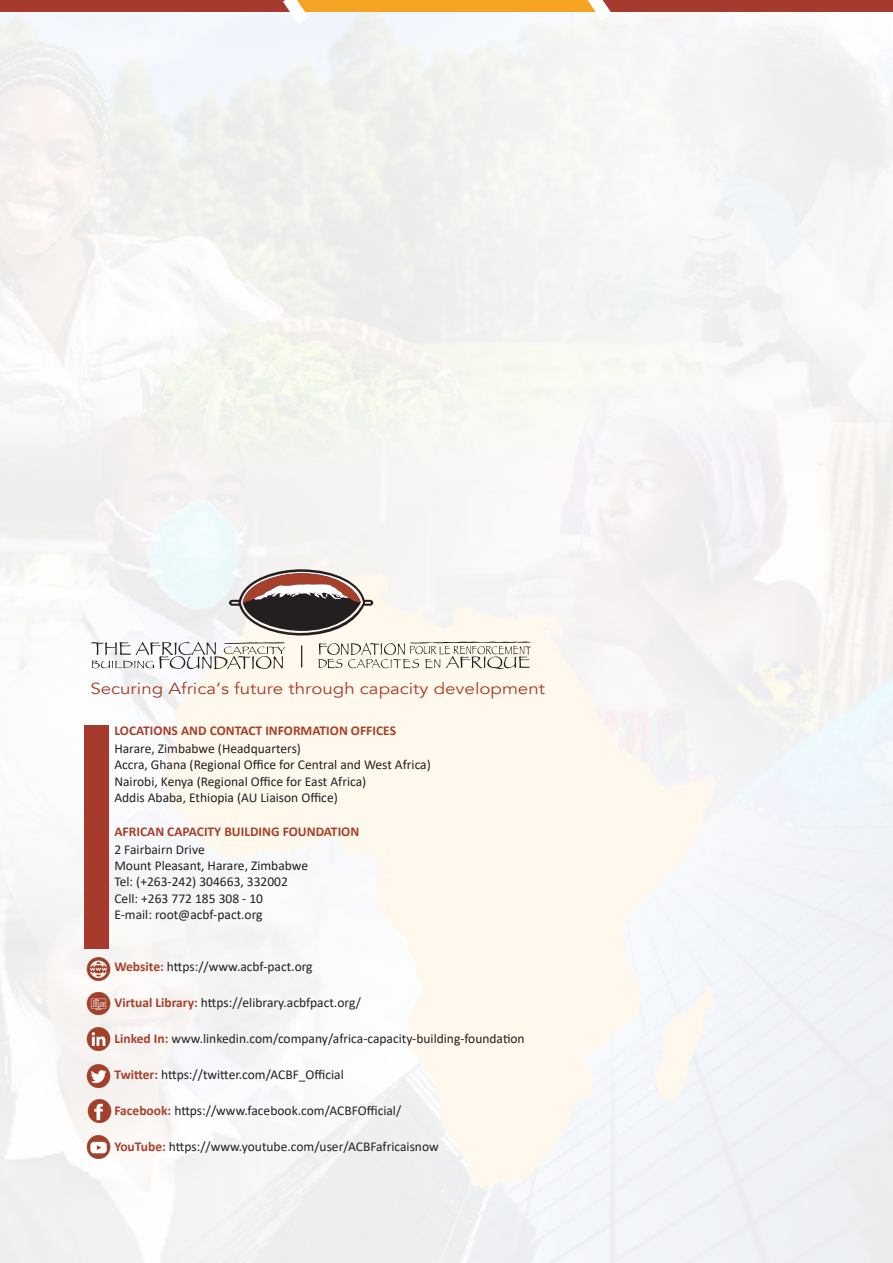
<style>
.page{position:relative;width:893px;height:1263px;background:#fff}
.page>*{position:absolute;margin:0;border:0;box-sizing:border-box;transform-origin:0 0}
.t1{font:16.05px "Avenir";color:#a6402a;scale:1.16 1}
.t2{font:13.5px "Calibri";color:#231f20}
.t3{font:700 13.5px "Calibri";color:#a5412a}
.s1{font-weight:700;color:#a5412a}
</style>
<div class="page">
<img style="left:0;top:11px;width:893px;height:1252px">
<svg style="left:91px;top:642px;width:194px;height:27px"></svg>
<svg style="left:301px;top:645px;width:1px;height:22px"></svg>
<svg style="left:229px;top:569px;width:144px;height:67px"></svg>
<svg style="left:318px;top:642px;width:213px;height:27px;background:#dad3ca"></svg>
<img style="left:84px;top:1096px;width:31px;height:30px">
<img style="left:83px;top:1024px;width:31px;height:29px">
<img style="left:83px;top:1061px;width:31px;height:29px">
<img style="left:82px;top:988px;width:32px;height:30px">
<img style="left:83px;top:953px;width:31px;height:30px">
<img style="left:83px;top:1132px;width:31px;height:29px">
<div style="left:85px;top:726px;width:24px;height:223px;background:#a63b2d"></div>
<div style="left:0;top:0;width:893px;height:11px;background:#a63b2d"></div>
<div style="left:293px;top:0;width:306px;height:11px;background:#f5a323"></div>
<svg style="left:283px;top:0;width:26px;height:24px"></svg>
<svg style="left:588px;top:0;width:24px;height:21px"></svg>
<p class="t1" style="left:90px;top:679px;width:393px">Securing Africa’s future through capacity development</p>
<p class="t3" style="left:114px;top:721px;width:283px">LOCATIONS AND CONTACT INFORMATION OFFICES</p>
<p class="t2" style="left:114px;top:739px;width:188px">Harare, Zimbabwe (Headquarters)</p>
<p class="t2" style="left:114px;top:755px;width:318px">Accra, Ghana (Regional Office for Central and West Africa)</p>
<p class="t2" style="left:114px;top:772px;width:253px">Nairobi, Kenya (Regional Office for East Africa)</p>
<p class="t2" style="left:114px;top:788px;width:225px">Addis Ababa, Ethiopia (AU Liaison Office)</p>
<p class="t3" style="left:114px;top:822px;width:246px">AFRICAN CAPACITY BUILDING FOUNDATION</p>
<p class="t2" style="left:114px;top:840px;width:92px">2 Fairbairn Drive</p>
<p class="t2" style="left:114px;top:856px;width:195px">Mount Pleasant, Harare, Zimbabwe</p>
<p class="t2" style="left:114px;top:872px;width:175px">Tel: (+263-242) 304663, 332002</p>
<p class="t2" style="left:114px;top:889px;width:150px">Cell: +263 772 185 308 - 10</p>
<p class="t2" style="left:114px;top:905px;width:150px">E-mail: root@acbf-pact.org</p>
<p class="t2" style="left:114px;top:957px;width:200px"><span class="s1">Website:</span> https://www.acbf-pact.org</p>
<p class="t2" style="left:114px;top:993px;width:248px"><span class="s1">Virtual Library:</span> https://elibrary.acbfpact.org/</p>
<p class="t2" style="left:114px;top:1029px;width:412px"><span class="s1">Linked In:</span> www.linkedin.com/company/africa-capacity-building-foundation</p>
<p class="t2" style="left:114px;top:1065px;width:231px"><span class="s1">Twitter:</span> https://twitter.com/ACBF_Official</p>
<p class="t2" style="left:114px;top:1101px;width:288px"><span class="s1">Facebook:</span> https://www.facebook.com/ACBFOfficial/</p>
<p class="t2" style="left:114px;top:1137px;width:326px"><span class="s1">YouTube:</span> https://www.youtube.com/user/ACBFafricaisnow</p>
</div>
